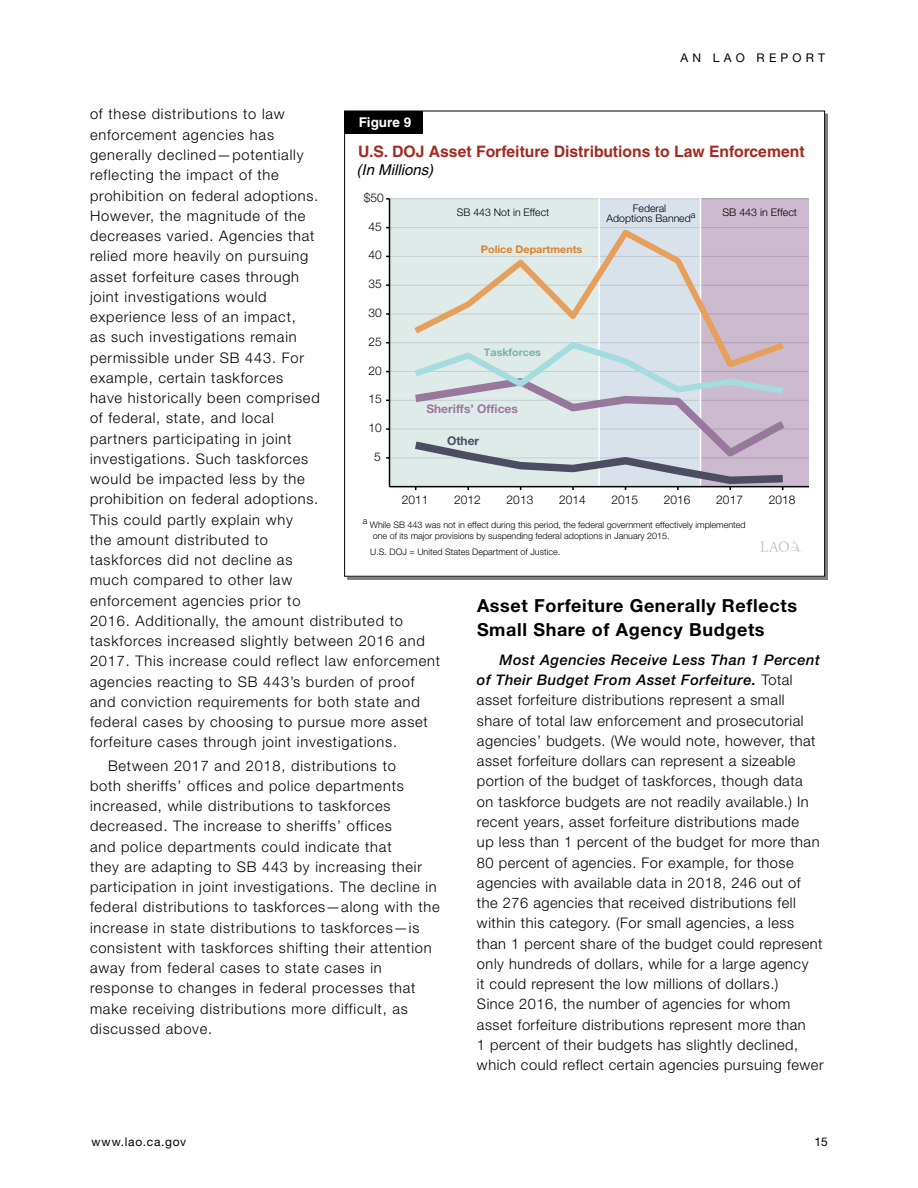
<style>
.page{position:relative;width:918px;height:1188px;background:#fff}
.page>*{position:absolute;margin:0;border:0;box-sizing:border-box;transform-origin:0 0}
.t1{font:700 18px/24px "Helvetica Neue LT";letter-spacing:.035em;color:#000}
.t2{font:700 15.75px "Helvetica";color:#a12b22}
.t3{font:italic 15px "Helvetica";color:#000}
.t4{font:300 14.7px/20.2px "Helvetica Neue LT";letter-spacing:.055em;color:#000}
.t5{font:300 14.7px/20.2px "Helvetica Neue LT";letter-spacing:.035em;color:#000}
.t6{font:700 13.5px "Helvetica";color:#fff}
.t7{font:300 12px "Helvetica Neue LT";color:#000}
.t8{font:700 12px "Helvetica Neue LT";color:#99789d}
.t9{font:12px "Helvetica Neue LT";letter-spacing:.065em;color:#000}
.t10{font:12px "Helvetica Neue LT";letter-spacing:.35em;color:#000}
.t11{font:700 12px "Helvetica Neue LT";color:#4d4d62}
.t12{font:12px "Helvetica Neue LT";letter-spacing:.21em;color:#000}
.t13{font:300 10.5px/10.5px "Helvetica Neue LT";color:#000;text-align:center}
.t14{font:700 10.5px "Helvetica Neue LT";color:#df7f26}
.t15{font:700 10.5px "Helvetica Neue LT";color:#7cb0a9}
.t16{font:300 9px/10.8px "Helvetica Neue LT";color:#000}
.s1{font-weight:500;font-style:italic}
</style>
<div class="page">
<svg style="left:760px;top:540px;width:41px;height:12px"></svg>
<div style="left:390px;top:198px;width:209px;height:288px;background:#deebe9"></div>
<div style="left:600px;top:199px;width:101px;height:288px;background:#d9e1eb"></div>
<div style="left:701px;top:199px;width:108px;height:287px;background:#ccbbce"></div>
<hr style="left:700px;top:198px;width:1px;height:288px;background:#fff">
<hr style="left:598px;top:198px;width:2px;height:288px;background:#fff">
<div style="left:345px;top:111px;width:78px;height:23px;background:#000"></div>
<hr style="left:389px;top:199px;width:1px;height:288px;background:#000">
<hr style="left:390px;top:486px;width:419px;height:1px;background:#000">
<svg style="left:408px;top:225px;width:382px;height:113px"></svg>
<svg style="left:407px;top:338px;width:386px;height:152px"></svg>
<p class="t10" style="left:681px;top:50px;width:146px">AN LAO REPORT</p>
<p class="t4" style="left:90px;top:104px;width:352px">of these distributions to law<br>enforcement agencies has<br>generally declined—potentially<br>reflecting the impact of the<br>prohibition on federal adoptions.<br>However, the magnitude of the<br>decreases varied. Agencies that<br>relied more heavily on pursuing<br>asset forfeiture cases through<br>joint investigations would<br>experience less of an impact,<br>as such investigations remain<br>permissible under SB 443. For<br>example, certain taskforces<br>have historically been comprised<br>of federal, state, and local<br>partners participating in joint<br>investigations. Such taskforces<br>would be impacted less by the<br>prohibition on federal adoptions.<br>This could partly explain why<br>the amount distributed to<br>taskforces did not decline as<br>much compared to other law<br>enforcement agencies prior to<br>2016. Additionally, the amount distributed to taskforces increased slightly between 2016 and 2017. This increase could reflect law enforcement agencies reacting to SB 443’s burden of proof and conviction requirements for both state and federal cases by choosing to pursue more asset forfeiture cases through joint investigations.</p>
<p class="t4" style="left:90px;top:755px;width:351px;text-indent:18px">Between 2017 and 2018, distributions to<br>both sheriffs’ offices and police departments increased, while distributions to taskforces decreased. The increase to sheriffs’ offices<br>and police departments could indicate that<br>they are adapting to SB 443 by increasing their participation in joint investigations. The decline in federal distributions to taskforces—along with the increase in state distributions to taskforces—is consistent with taskforces shifting their attention away from federal cases to state cases in response to changes in federal processes that make receiving distributions more difficult, as discussed above.</p>
<p class="t6" style="left:359px;top:114px;width:54px">Figure 9</p>
<p class="t2" style="left:358px;top:142px;width:448px">U.S. DOJ Asset Forfeiture Distributions to Law Enforcement</p>
<p class="t3" style="left:357px;top:161px;width:78px">(In Millions)</p>
<p class="t7" style="left:364px;top:190px;width:22px">$50</p>
<p class="t13" style="left:607px;top:202px;width:86px">Federal<br>Adoptions Banned</p>
<p class="t13" style="left:457px;top:207px;width:94px">SB 443 Not in Effect</p>
<p class="t16" style="left:691px;top:209px;width:6px">a</p>
<p class="t13" style="left:722px;top:207px;width:76px">SB 443 in Effect</p>
<p class="t7" style="left:369px;top:219px;width:15px">45</p>
<p class="t14" style="left:481px;top:243px;width:103px">Police Departments</p>
<p class="t7" style="left:369px;top:248px;width:15px">40</p>
<p class="t7" style="left:369px;top:277px;width:15px">35</p>
<p class="t7" style="left:369px;top:305px;width:15px">30</p>
<p class="t7" style="left:369px;top:334px;width:15px">25</p>
<p class="t15" style="left:484px;top:346px;width:59px">Taskforces</p>
<p class="t7" style="left:369px;top:363px;width:15px">20</p>
<p class="t7" style="left:369px;top:392px;width:15px">15</p>
<p class="t8" style="left:426px;top:401px;width:93px">Sheriffs’ Offices</p>
<p class="t7" style="left:369px;top:420px;width:15px">10</p>
<p class="t11" style="left:447px;top:433px;width:34px">Other</p>
<p class="t7" style="left:374px;top:449px;width:8px">5</p>
<p class="t7" style="left:402px;top:492px;width:28px">2011</p>
<p class="t7" style="left:454px;top:492px;width:28px">2012</p>
<p class="t7" style="left:507px;top:492px;width:28px">2013</p>
<p class="t7" style="left:559px;top:492px;width:28px">2014</p>
<p class="t7" style="left:611px;top:492px;width:28px">2015</p>
<p class="t7" style="left:664px;top:492px;width:28px">2016</p>
<p class="t7" style="left:716px;top:492px;width:28px">2017</p>
<p class="t7" style="left:769px;top:492px;width:28px">2018</p>
<p class="t16" style="left:363px;top:515px;width:6px">a</p>
<p class="t16" style="left:373px;top:519px;width:374px;text-indent:-3px">While SB 443 was not in effect during this period, the federal government effectively implemented one of its major provisions by suspending federal adoptions in January 2015.</p>
<p class="t16" style="left:370px;top:546px;width:191px">U.S. DOJ = United States Department of Justice.</p>
<p class="t1" style="left:477px;top:593px;width:322px">Asset Forfeiture Generally Reflects<br>Small Share of Agency Budgets</p>
<p class="t5" style="left:477px;top:649px;width:348px;text-indent:23px"><span class="s1">Most Agencies Receive Less Than 1 Percent of Their Budget From Asset Forfeiture.</span> Total asset forfeiture distributions represent a small share of total law enforcement and prosecutorial agencies’ budgets. (We would note, however, that asset forfeiture dollars can represent a sizeable portion of the budget of taskforces, though data<br>on taskforce budgets are not readily available.) In recent years, asset forfeiture distributions made<br>up less than 1 percent of the budget for more than 80 percent of agencies. For example, for those agencies with available data in 2018, 246 out of the 276 agencies that received distributions fell within this category. (For small agencies, a less than 1 percent share of the budget could represent only hundreds of dollars, while for a large agency<br>it could represent the low millions of dollars.)<br>Since 2016, the number of agencies for whom asset forfeiture distributions represent more than<br>1 percent of their budgets has slightly declined, which could reflect certain agencies pursuing fewer</p>
<p class="t9" style="left:92px;top:1134px;width:96px">www.lao.ca.gov</p>
<p class="t12" style="left:815px;top:1134px;width:15px">15</p>
</div>
